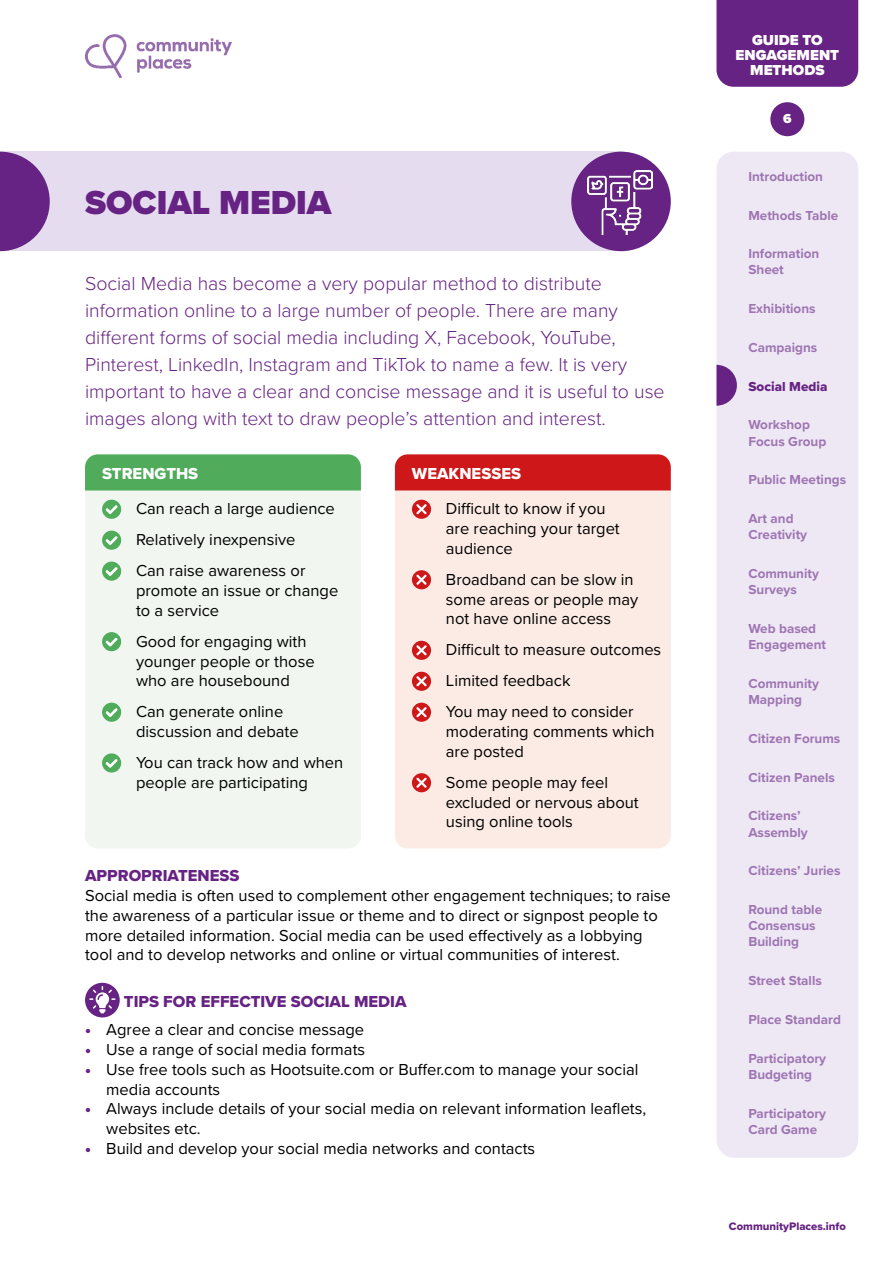
<style>
.page{position:relative;width:893px;height:1263px;background:#fff}
.page>*{position:absolute;margin:0;border:0;box-sizing:border-box;transform-origin:0 0}
.Heading_-_1_line{font:900 34.5px "Proxima Nova";color:#662383}
.Leadin{font:300 19.5px/27px "Proxima Nova";color:#662383}
.Body{font:16.5px/19.8px "Proxima Nova";color:#000}
.t1{font:16.5px "Proxima Nova Extrabld";color:#662383}
.t2{font:16.5px "Proxima Nova Extrabld";color:#fff}
.t3{font:900 15px/15px "Proxima Nova";color:#fff;text-align:center}
.t4{font:700 13.5px/16.2px "Proxima Nova";color:#9e75b2}
.t5{font:13.5px "Proxima Nova Extrabld";color:#662383}
.t6{font:900 13.5px "Proxima Nova";color:#fff}
.t7{font:11.25px "Proxima Nova Extrabld";color:#662383}
.s1{font-weight:900;color:#662383}
</style>
<div class="page">
<div style="left:716px;top:0;width:142px;height:87px;background:#662383"></div>
<div style="left:770px;top:102px;width:34px;height:34px;background:#662383;border-radius:50%"></div>
<div style="left:0;top:152px;width:621px;height:99px;background:#e5ddef"></div>
<div style="left:85px;top:490px;width:276px;height:358px;background:#f1f7f0"></div>
<div style="left:85px;top:454px;width:276px;height:36px;background:#50ab5a"></div>
<div style="left:395px;top:490px;width:276px;height:358px;background:#fbebe4"></div>
<svg style="left:0;top:152px;width:50px;height:99px"></svg>
<div style="left:395px;top:454px;width:276px;height:36px;background:#cd1719"></div>
<div style="left:102px;top:500px;width:19px;height:19px;background:#50ab5a;border-radius:50%"></div>
<svg style="left:106px;top:505px;width:12px;height:9px"></svg>
<div style="left:102px;top:531px;width:19px;height:19px;background:#50ab5a;border-radius:50%"></div>
<svg style="left:106px;top:536px;width:12px;height:9px"></svg>
<div style="left:102px;top:561px;width:19px;height:20px;background:#50ab5a;border-radius:50%"></div>
<svg style="left:106px;top:567px;width:12px;height:9px"></svg>
<div style="left:102px;top:632px;width:19px;height:19px;background:#50ab5a;border-radius:50%"></div>
<svg style="left:106px;top:638px;width:12px;height:8px"></svg>
<div style="left:102px;top:703px;width:19px;height:19px;background:#50ab5a;border-radius:50%"></div>
<svg style="left:106px;top:708px;width:12px;height:9px"></svg>
<div style="left:102px;top:753px;width:19px;height:19px;background:#50ab5a;border-radius:50%"></div>
<svg style="left:106px;top:759px;width:12px;height:9px"></svg>
<div style="left:412px;top:500px;width:19px;height:19px;background:#cd1719;border-radius:50%"></div>
<svg style="left:416px;top:504px;width:11px;height:10px"></svg>
<div style="left:412px;top:570px;width:19px;height:19px;background:#cd1719;border-radius:50%"></div>
<svg style="left:416px;top:575px;width:11px;height:10px"></svg>
<div style="left:412px;top:641px;width:19px;height:19px;background:#cd1719;border-radius:50%"></div>
<svg style="left:416px;top:645px;width:11px;height:10px"></svg>
<div style="left:412px;top:672px;width:19px;height:19px;background:#cd1719;border-radius:50%"></div>
<svg style="left:416px;top:676px;width:11px;height:10px"></svg>
<div style="left:412px;top:703px;width:19px;height:19px;background:#cd1719;border-radius:50%"></div>
<svg style="left:416px;top:707px;width:11px;height:10px"></svg>
<div style="left:412px;top:773px;width:19px;height:19px;background:#cd1719;border-radius:50%"></div>
<svg style="left:416px;top:777px;width:11px;height:11px"></svg>
<svg style="left:85px;top:983px;width:35px;height:34px"></svg>
<div style="left:571px;top:152px;width:100px;height:99px;background:#662383;border-radius:50%"></div>
<img style="left:588px;top:170px;width:65px;height:65px">
<div style="left:716px;top:152px;width:142px;height:1006px;background:#eee8f5;border-radius:18px"></div>
<svg style="left:716px;top:365px;width:21px;height:41px"></svg>
<img style="left:85px;top:34px;width:146px;height:44px">
<p class="Heading_-_1_line" style="left:85px;top:177px;width:248px">SOCIAL MEDIA</p>
<p class="Leadin" style="left:85px;top:269px;width:581px">Social Media has become a very popular method to distribute information online to a large number of people. There are many different forms of social media including X, Facebook, YouTube, Pinterest, LinkedIn, Instagram and TikTok to name a few. It is very important to have a clear and concise message and it is useful to use images along with text to draw people’s attention and interest.</p>
<p class="t2" style="left:102px;top:461px;width:98px">STRENGTHS</p>
<p class="Body" style="left:136px;top:498px;width:200px">Can reach a large audience</p>
<p class="Body" style="left:136px;top:529px;width:161px">Relatively inexpensive</p>
<p class="Body" style="left:136px;top:560px;width:204px">Can raise awareness or promote an issue or change to a service</p>
<p class="Body" style="left:136px;top:631px;width:180px">Good for engaging with younger people or those who are housebound</p>
<p class="Body" style="left:136px;top:701px;width:164px">Can generate online discussion and debate</p>
<p class="Body" style="left:136px;top:752px;width:209px">You can track how and when people are participating</p>
<p class="t2" style="left:412px;top:461px;width:111px">WEAKNESSES</p>
<p class="Body" style="left:446px;top:498px;width:175px">Difficult to know if you are reaching your target audience</p>
<p class="Body" style="left:446px;top:569px;width:194px">Broadband can be slow in some areas or people may not have online access</p>
<p class="Body" style="left:446px;top:639px;width:217px">Difficult to measure outcomes</p>
<p class="Body" style="left:446px;top:670px;width:126px">Limited feedback</p>
<p class="Body" style="left:446px;top:701px;width:210px">You may need to consider moderating comments which are posted</p>
<p class="Body" style="left:446px;top:772px;width:194px">Some people may feel excluded or nervous about using online tools</p>
<p class="t1" style="left:85px;top:863px;width:156px">APPROPRIATENESS</p>
<p class="Body" style="left:85px;top:885px;width:587px">Social media is often used to complement other engagement techniques; to raise the awareness of a particular issue or theme and to direct or signpost people to more detailed information. Social media can be used effectively as a lobbying tool and to develop networks and online or virtual communities of interest.</p>
<p class="t1" style="left:124px;top:989px;width:284px">TIPS FOR EFFECTIVE SOCIAL MEDIA</p>
<p class="Body" style="left:85px;top:1019px;width:281px"><span class="s1">•</span> Agree a clear and concise message</p>
<p class="Body" style="left:85px;top:1039px;width:282px"><span class="s1">•</span> Use a range of social media formats</p>
<p class="Body" style="left:106px;top:1059px;width:534px;text-indent:-21px"><span class="s1">•</span> Use free tools such as Hootsuite.com or Buffer.com to manage your social media accounts</p>
<p class="Body" style="left:106px;top:1098px;width:541px;text-indent:-21px"><span class="s1">•</span> Always include details of your social media on relevant information leaflets, websites etc.</p>
<p class="Body" style="left:85px;top:1138px;width:452px"><span class="s1">•</span> Build and develop your social media networks and contacts</p>
<p class="t3" style="left:736px;top:33px;width:105px">GUIDE TO<br>ENGAGEMENT<br>METHODS</p>
<p class="t6" style="left:783px;top:109px;width:10px">6</p>
<p class="t4" style="left:748px;top:168px;width:76px">Introduction</p>
<p class="t4" style="left:748px;top:207px;width:91px">Methods Table</p>
<p class="t4" style="left:748px;top:245px;width:72px">Information<br>Sheet</p>
<p class="t4" style="left:748px;top:300px;width:69px">Exhibitions</p>
<p class="t4" style="left:748px;top:339px;width:70px">Campaigns</p>
<p class="t5" style="left:748px;top:376px;width:81px">Social Media</p>
<p class="t4" style="left:748px;top:416px;width:79px">Workshop<br>Focus Group</p>
<p class="t4" style="left:748px;top:471px;width:99px">Public Meetings</p>
<p class="t4" style="left:748px;top:510px;width:60px">Art and<br>Creativity</p>
<p class="t4" style="left:748px;top:565px;width:72px">Community<br>Surveys</p>
<p class="t4" style="left:748px;top:620px;width:79px">Web based<br>Engagement</p>
<p class="t4" style="left:748px;top:675px;width:72px">Community<br>Mapping</p>
<p class="t4" style="left:748px;top:730px;width:93px">Citizen Forums</p>
<p class="t4" style="left:748px;top:769px;width:88px">Citizen Panels</p>
<p class="t4" style="left:748px;top:807px;width:61px">Citizens’<br>Assembly</p>
<p class="t4" style="left:748px;top:862px;width:94px">Citizens’ Juries</p>
<p class="t4" style="left:748px;top:901px;width:75px">Round table<br>Consensus<br>Building</p>
<p class="t4" style="left:748px;top:972px;width:75px">Street Stalls</p>
<p class="t4" style="left:748px;top:1011px;width:94px">Place Standard</p>
<p class="t4" style="left:748px;top:1050px;width:79px">Participatory<br>Budgeting</p>
<p class="t4" style="left:748px;top:1105px;width:79px">Participatory<br>Card Game</p>
<p class="t7" style="left:729px;top:1218px;width:118px">CommunityPlaces.info</p>
</div>
